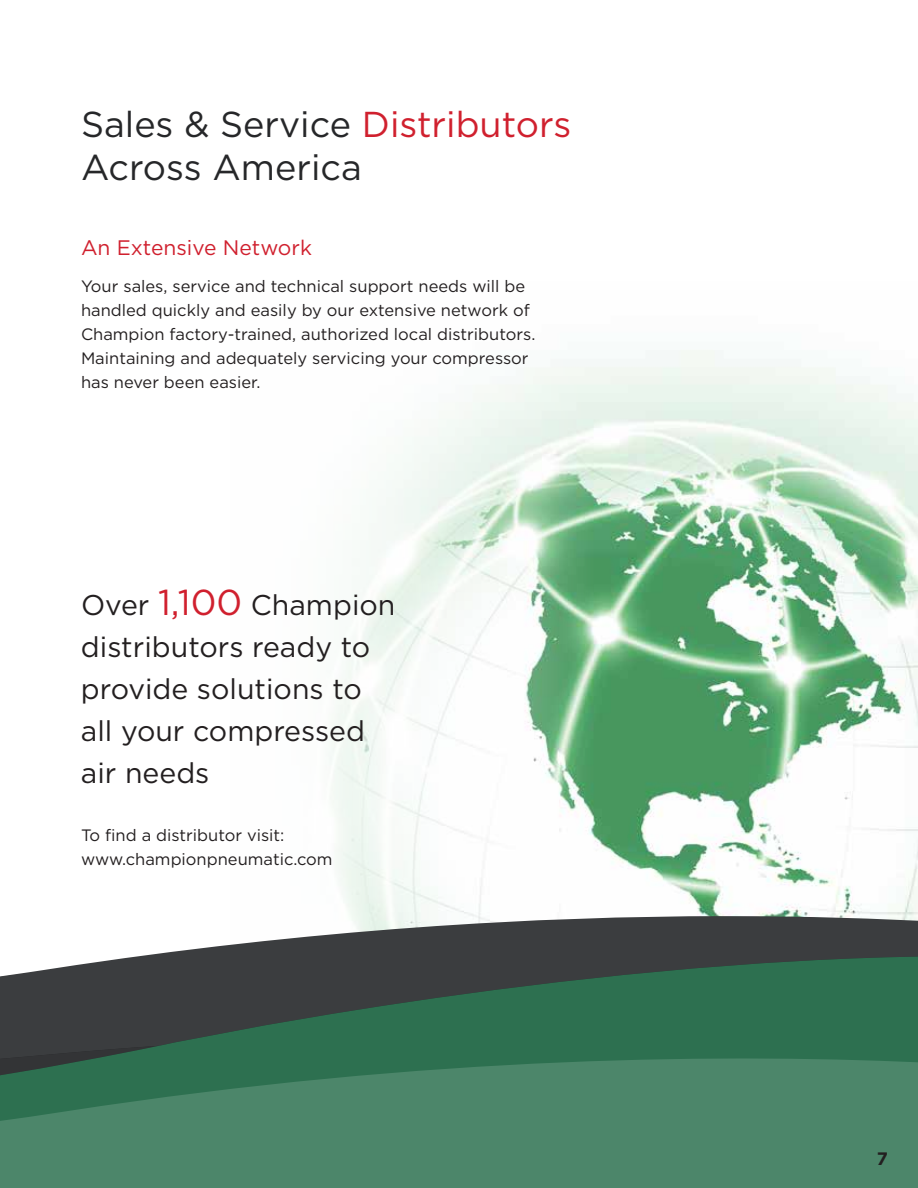
<style>
.page{position:relative;width:918px;height:1188px;background:#fff}
.page>*{position:absolute;margin:0;border:0;box-sizing:border-box;transform-origin:0 0}
.t1{font:36px/43.5px "Gotham";color:#262729}
.t2{font:28.5px/42px "Gotham";color:#231f20}
.t3{font:21px "Gotham";color:#d0202e}
.t4{font:700 18px "Gotham";color:#231f20}
.t5{font:16.5px/24px "Gotham";color:#231f20}
.s1{color:#d0202e}
.s2{font-size:36px;color:#d0202e}
</style>
<div class="page">
<img style="left:330px;top:350px;width:588px;height:566px">
<svg style="left:141px;top:916px;width:777px;height:40px;fill:#3b3d3f"></svg>
<svg style="left:0;top:956px;width:918px;height:97px;background:#365b4b"></svg>
<svg style="left:0;top:1053px;width:918px;height:135px;background:#468165"></svg>
<h1 class="t1" style="left:81px;top:102px;width:492px">Sales &amp; Service <span class="s1">Distributors<br></span>Across America</h1>
<p class="t3" style="left:81px;top:234px;width:232px">An Extensive Network</p>
<p class="t5" style="left:81px;top:274px;width:456px">Your sales, service and technical support needs will be handled quickly and easily by our extensive network of Champion factory-trained, authorized local distributors.<br>Maintaining and adequately servicing your compressor has never been easier.</p>
<h2 class="t2" style="left:81px;top:584px;width:316px">Over <span class="s2">1,100</span> Champion distributors ready to provide solutions to all your compressed air needs</h2>
<p class="t5" style="left:81px;top:822px;width:253px">To find a distributor visit: www.championpneumatic.com</p>
<p class="t4" style="left:877px;top:1147px;width:13px">7</p>
</div>
